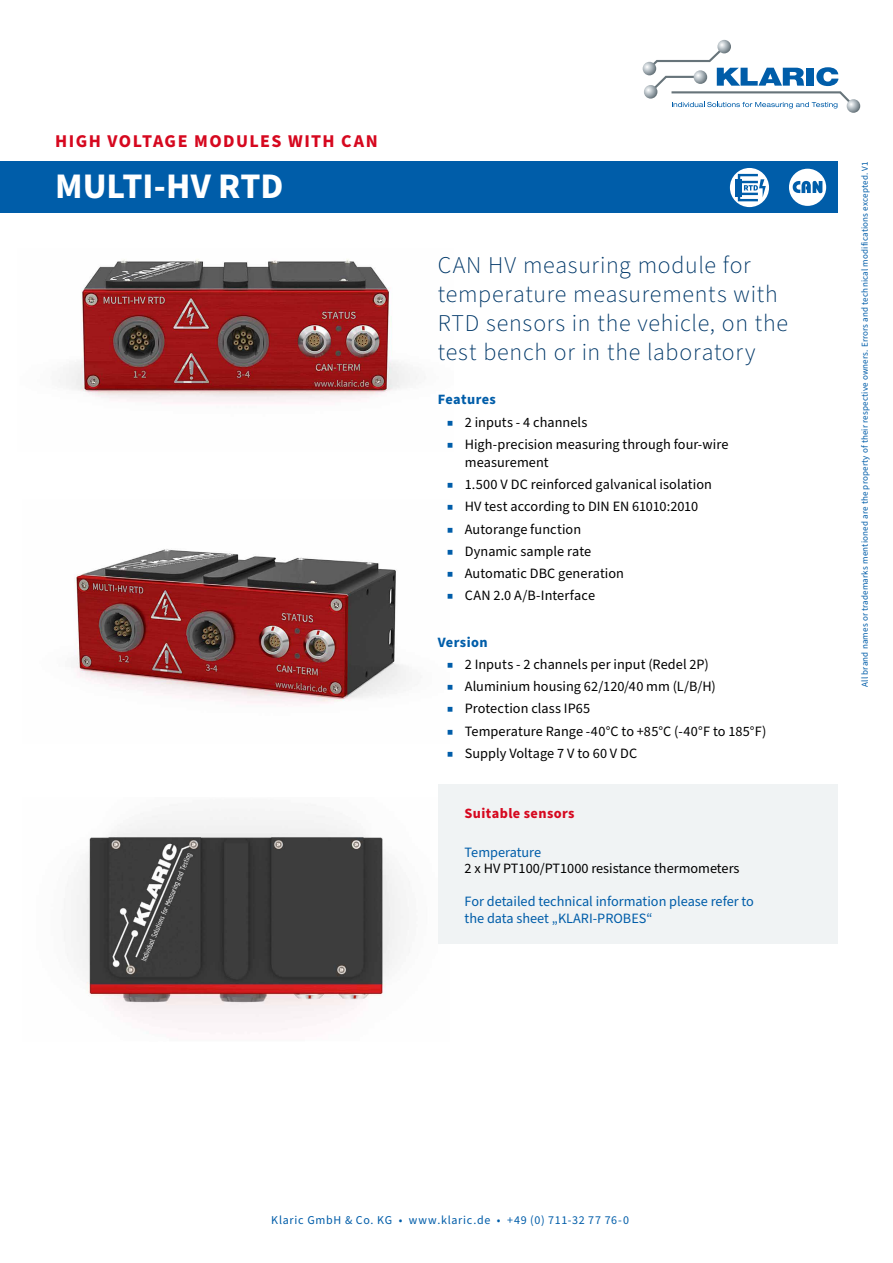
<style>
.page{position:relative;width:893px;height:1263px;background:#fff}
.page>*{position:absolute;margin:0;border:0;box-sizing:border-box;transform-origin:0 0}
.t1{font:700 36px "Source Sans Pro";letter-spacing:-.005em;color:#fff}
.t2{font:300 24px/28.8px "Source Sans Pro";letter-spacing:.03em;color:#003869}
.t3{font:700 18px "Source Sans Pro";letter-spacing:.08em;color:#d6081f}
.t4{font:14.25px/18px "Source Sans Pro";letter-spacing:.005em;color:#000}
.t5{font:14.25px/16.5px "Source Sans Pro";color:#005da9}
.t6{font:700 14.25px "Source Sans Pro";letter-spacing:.025em;color:#005da9}
.t7{font:700 14.25px "Source Sans Pro";letter-spacing:.03em;color:#d6081f}
.t8{font:12px "Source Sans Pro";letter-spacing:.06em;color:#005da9}
.t9{font:9px "Source Sans Pro";letter-spacing:.02em;color:#005da9}
.s1{font-size:11.25px;color:#005da9}
</style>
<div class="page">
<svg style="left:717px;top:40px;width:14px;height:13px"></svg>
<svg style="left:847px;top:99px;width:13px;height:14px"></svg>
<svg style="left:643px;top:44px;width:214px;height:65px"></svg>
<div style="left:0;top:162px;width:838px;height:51px;background:#005da9"></div>
<img style="left:59px;top:259px;width:358px;height:145px">
<img style="left:73px;top:549px;width:333px;height:154px">
<img style="left:76px;top:816px;width:328px;height:214px">
<svg style="left:728px;top:166px;width:43px;height:43px"></svg>
<div style="left:726px;top:164px;width:47px;height:47px;border:4px solid #005da9;border-radius:50%"></div>
<div style="left:735px;top:179px;width:7px;height:17px;background:#005da9"></div>
<svg style="left:736px;top:173px;width:30px;height:30px"></svg>
<div style="left:438px;top:784px;width:400px;height:160px;background:#f0f3f4"></div>
<svg style="left:789px;top:168px;width:38px;height:38px"></svg>
<p class="t3" style="left:55px;top:128px;width:324px">HIGH VOLTAGE MODULES WITH CAN</p>
<h1 class="t1" style="left:55px;top:162px;width:229px">MULTI-HV RTD</h1>
<h2 class="t2" style="left:438px;top:252px;width:352px">CAN HV measuring module for temperature measurements with<br>RTD sensors in the vehicle, on the test bench or in the laboratory</h2>
<p class="t6" style="left:438px;top:390px;width:60px">Features</p>
<p class="t4" style="left:447px;top:413px;width:142px"><span class="s1">■</span> 2 inputs - 4 channels</p>
<p class="t4" style="left:465px;top:436px;width:265px;text-indent:-18px"><span class="s1">■</span> High-precision measuring through four-wire measurement</p>
<p class="t4" style="left:447px;top:476px;width:267px"><span class="s1">■</span> 1.500 V DC reinforced galvanical isolation</p>
<p class="t4" style="left:447px;top:498px;width:253px"><span class="s1">■</span> HV test according to DIN EN 61010:2010</p>
<p class="t4" style="left:447px;top:520px;width:136px"><span class="s1">■</span> Autorange function</p>
<p class="t4" style="left:447px;top:543px;width:146px"><span class="s1">■</span> Dynamic sample rate</p>
<p class="t4" style="left:447px;top:565px;width:179px"><span class="s1">■</span> Automatic DBC generation</p>
<p class="t4" style="left:447px;top:587px;width:150px"><span class="s1">■</span> CAN 2.0 A/B-Interface</p>
<p class="t6" style="left:438px;top:632px;width:51px">Version</p>
<p class="t4" style="left:447px;top:656px;width:263px"><span class="s1">■</span> 2 Inputs - 2 channels per input (Redel 2P)</p>
<p class="t4" style="left:447px;top:678px;width:271px"><span class="s1">■</span> Aluminium housing 62/120/40 mm (L/B/H)</p>
<p class="t4" style="left:447px;top:700px;width:145px"><span class="s1">■</span> Protection class IP65</p>
<p class="t4" style="left:447px;top:722px;width:321px"><span class="s1">■</span> Temperature Range -40°C to +85°C (-40°F to 185°F)</p>
<p class="t4" style="left:447px;top:745px;width:192px"><span class="s1">■</span> Supply Voltage 7 V to 60 V DC</p>
<p class="t7" style="left:465px;top:803px;width:112px">Suitable sensors</p>
<p class="t5" style="left:465px;top:844px;width:78px">Temperature</p>
<p class="t4" style="left:465px;top:860px;width:276px">2 x HV PT100/PT1000 resistance thermometers</p>
<p class="t5" style="left:465px;top:894px;width:291px">For detailed technical information please refer to the data sheet „KLARI-PROBES“</p>
<p class="t9" style="left:859px;top:687px;width:527px;rotate:-90deg">All brand names or trademarks mentioned are the property of their respective owners. Errors and technical modifications excepted. V1</p>
<p class="t8" style="left:271px;top:1212px;width:359px">Klaric GmbH &amp; Co. KG • www.klaric.de • +49 (0) 711-32 77 76-0</p>
</div>
